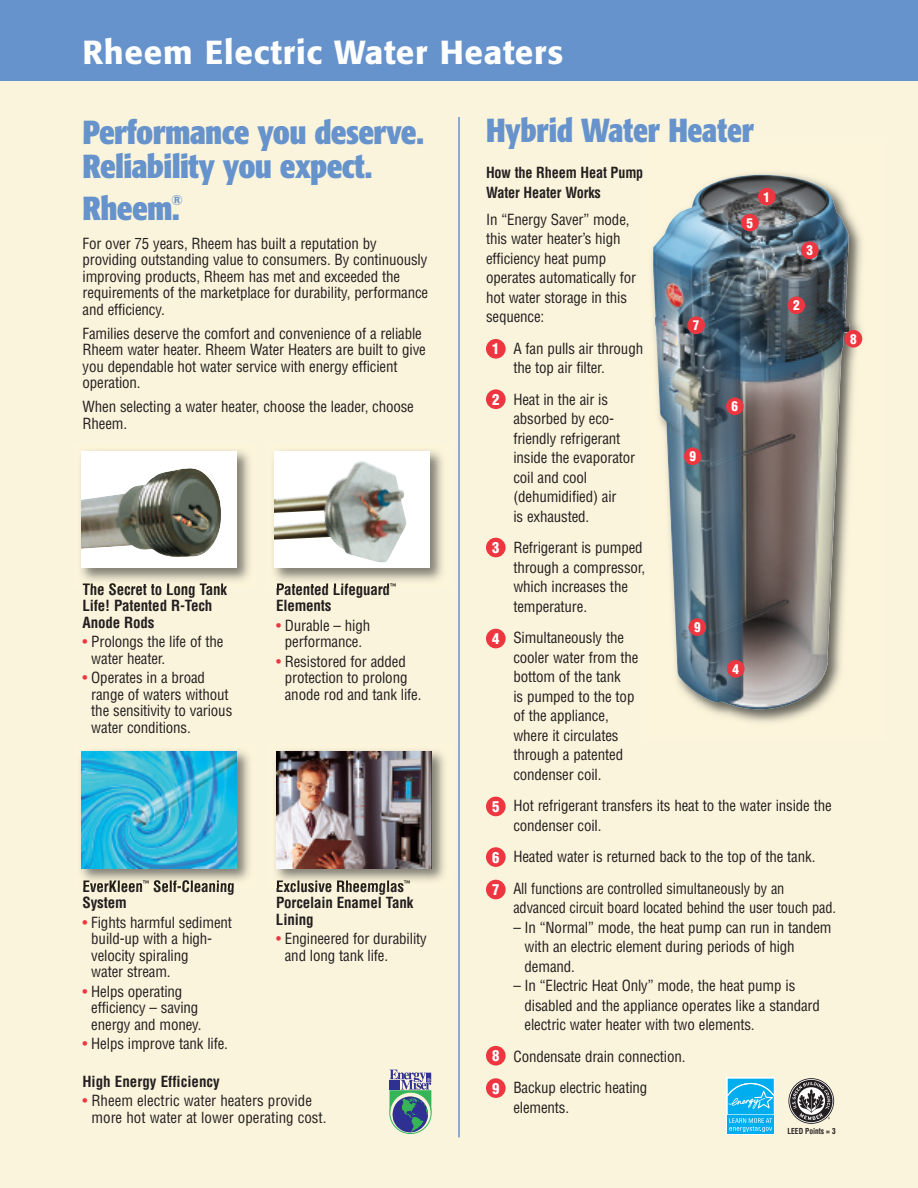
<style>
.page{position:relative;width:918px;height:1188px;background:#fff}
.page>*{position:absolute;margin:0;border:0;box-sizing:border-box;transform-origin:0 0}
.t1{font:700 condensed 33px/34.5px "Formata";letter-spacing:-.02em;color:#6793cd}
.t2{font:500 33px "Formata";letter-spacing:.025em;color:#fff}
.t3{font:700 condensed 33px "Formata";letter-spacing:-.02em;color:#6793cd;scale:.95 1}
.t4{font:condensed 15px/19.5px "Helvetica";letter-spacing:-.01em;color:#231f20}
.t5{font:700 condensed 15px/16.5px "Helvetica";letter-spacing:-.01em;color:#231f20}
.t6{font:condensed 15px "Helvetica";letter-spacing:-.01em;color:#231f20;scale:.96 1}
.t7{font:700 condensed 15px/19.5px "Helvetica";letter-spacing:-.01em;color:#231f20;scale:.95 1}
.t8{font:900 condensed 14.7px "Helvetica";color:#fff}
.t9{font:700 condensed 14.25px "Formata";color:#6793cd}
.t10{font:900 condensed 13.2px "Helvetica";color:#fff}
.t11{font:700 condensed 8.1px "Helvetica";color:#231f20;scale:.92 1}
.s1{color:#ee3640}
</style>
<div class="page">
<div style="left:0;top:73px;width:918px;height:1115px;background:#fbf4dc"></div>
<img style="left:652px;top:173px;width:211px;height:549px">
<img style="left:653px;top:175px;width:197px;height:534px">
<img style="left:81px;top:451px;width:169px;height:136px">
<img style="left:83px;top:583px;width:112px;height:4px">
<div style="left:81px;top:452px;width:156px;height:116px;background:#fff"></div>
<img style="left:81px;top:468px;width:140px;height:89px">
<img style="left:274px;top:451px;width:169px;height:136px">
<img style="left:277px;top:584px;width:100px;height:3px">
<svg style="left:390px;top:583px;width:6px;height:3px"></svg>
<div style="left:274px;top:452px;width:156px;height:116px;background:#fff"></div>
<img style="left:274px;top:461px;width:132px;height:101px">
<img style="left:81px;top:751px;width:169px;height:136px">
<img style="left:83px;top:881px;width:59px;height:6px">
<svg style="left:143px;top:880px;width:6px;height:3px"></svg>
<img style="left:154px;top:880px;width:80px;height:7px">
<img style="left:81px;top:752px;width:156px;height:116px">
<img style="left:276px;top:751px;width:169px;height:136px">
<img style="left:277px;top:881px;width:108px;height:6px">
<svg style="left:404px;top:880px;width:6px;height:3px"></svg>
<img style="left:276px;top:752px;width:156px;height:116px">
<div style="left:0;top:0;width:918px;height:81px;background:#6793cd"></div>
<svg style="left:390px;top:1070px;width:41px;height:62px"></svg>
<div style="left:390px;top:1092px;width:41px;height:42px;border:1px solid #36b558;border-radius:50%"></div>
<svg style="left:726px;top:1077px;width:49px;height:58px"></svg>
<div style="left:728px;top:1115px;width:46px;height:19px;background:#00aeef"></div>
<svg style="left:728px;top:1079px;width:46px;height:53px"></svg>
<hr style="left:458px;top:117px;width:2px;height:1020px;background:#6793cd">
<div style="left:486px;top:339px;width:20px;height:20px;background:#ee3640;border-radius:50%"></div>
<div style="left:486px;top:389px;width:20px;height:20px;background:#ee3640;border-radius:50%"></div>
<div style="left:486px;top:538px;width:20px;height:19px;background:#ee3640;border-radius:50%"></div>
<div style="left:486px;top:629px;width:20px;height:19px;background:#ee3640;border-radius:50%"></div>
<div style="left:486px;top:797px;width:20px;height:19px;background:#ee3640;border-radius:50%"></div>
<div style="left:486px;top:847px;width:20px;height:20px;background:#ee3640;border-radius:50%"></div>
<div style="left:486px;top:880px;width:20px;height:19px;background:#ee3640;border-radius:50%"></div>
<div style="left:486px;top:1046px;width:20px;height:20px;background:#ee3640;border-radius:50%"></div>
<div style="left:486px;top:1078px;width:20px;height:20px;background:#ee3640;border-radius:50%"></div>
<div style="left:758px;top:188px;width:18px;height:17px;background:#ee3640;border-radius:50%"></div>
<div style="left:788px;top:297px;width:17px;height:17px;background:#ee3640;border-radius:50%"></div>
<div style="left:845px;top:330px;width:17px;height:18px;background:#ee3640;border-radius:50%"></div>
<div style="left:801px;top:242px;width:18px;height:17px;background:#ee3640;border-radius:50%"></div>
<div style="left:727px;top:660px;width:18px;height:18px;background:#ee3640;border-radius:50%"></div>
<div style="left:741px;top:214px;width:18px;height:17px;background:#ee3640;border-radius:50%"></div>
<div style="left:726px;top:398px;width:18px;height:17px;background:#ee3640;border-radius:50%"></div>
<div style="left:687px;top:316px;width:18px;height:18px;background:#ee3640;border-radius:50%"></div>
<div style="left:688px;top:618px;width:18px;height:18px;background:#ee3640;border-radius:50%"></div>
<div style="left:684px;top:447px;width:18px;height:18px;background:#ee3640;border-radius:50%"></div>
<svg style="left:788px;top:1078px;width:46px;height:46px"></svg>
<h1 class="t2" style="left:82px;top:38px;width:482px">Rheem Electric Water Heaters</h1>
<h1 class="t1" style="left:82px;top:118px;width:343px">Performance you deserve.<br>Reliability you expect.</h1>
<h1 class="t1" style="left:82px;top:194px;width:99px">Rheem.</h1>
<p class="t9" style="left:171px;top:194px;width:13px">®</p>
<p class="t4" style="left:82px;top:235px;width:347px;line-height:16.5px">For over 75 years, Rheem has built a reputation by providing outstanding value to consumers. By continuously improving products, Rheem has met and exceeded the requirements of the marketplace for durability, performance and efficiency.</p>
<p class="t4" style="left:82px;top:325px;width:345px;line-height:16.5px">Families deserve the comfort and convenience of a reliable Rheem water heater. Rheem Water Heaters are built to give you dependable hot water service with energy efficient operation.</p>
<p class="t4" style="left:82px;top:399px;width:333px;line-height:16.5px">When selecting a water heater, choose the leader, choose<br>Rheem.</p>
<p class="t5" style="left:82px;top:581px;width:146px">The Secret to Long Tank<br>Life! Patented R-Tech<br>Anode Rods</p>
<p class="t4" style="left:91px;top:634px;width:134px;line-height:16.5px;text-indent:-9px"><span class="s1">•</span> Prolongs the life of the water heater.</p>
<p class="t4" style="left:91px;top:670px;width:143px;line-height:16.5px;text-indent:-9px"><span class="s1">•</span> Operates in a broad range of waters without the sensitivity to various water conditions.</p>
<p class="t5" style="left:276px;top:581px;width:122px">Patented Lifeguard<sup>™<br></sup>Elements</p>
<p class="t4" style="left:276px;top:617px;width:96px;line-height:16.5px;text-align:center"><span class="s1">•</span> Durable – high performance.</p>
<p class="t4" style="left:285px;top:653px;width:138px;line-height:16.5px;text-indent:-9px"><span class="s1">•</span> Resistored for added protection to prolong anode rod and tank life.</p>
<p class="t5" style="left:82px;top:878px;width:154px">EverKleen<sup>™</sup> Self-Cleaning<br>System</p>
<p class="t4" style="left:91px;top:914px;width:142px;line-height:16.5px;text-indent:-9px"><span class="s1">•</span> Fights harmful sediment build-up with a high&shy;velocity spiraling<br>water stream.</p>
<p class="t4" style="left:91px;top:983px;width:112px;line-height:16.5px;text-indent:-9px"><span class="s1">•</span> Helps operating efficiency – saving energy and money.</p>
<p class="t4" style="left:82px;top:1034px;width:147px"><span class="s1">•</span> Helps improve tank life.</p>
<p class="t5" style="left:276px;top:878px;width:139px">Exclusive Rheemglas<sup>™<br></sup>Porcelain Enamel Tank<br>Lining</p>
<p class="t4" style="left:285px;top:931px;width:144px;line-height:16.5px;text-indent:-9px"><span class="s1">•</span> Engineered for durability and long tank life.</p>
<p class="t5" style="left:82px;top:1073px;width:139px">High Energy Efficiency</p>
<p class="t4" style="left:92px;top:1093px;width:237px;line-height:16.5px;text-indent:-9px"><span class="s1">•</span> Rheem electric water heaters provide more hot water at lower operating cost.</p>
<h1 class="t3" style="left:486px;top:117px;width:284px">Hybrid Water Heater</h1>
<p class="t7" style="left:486px;top:163px;width:167px">How the Rheem Heat Pump<br>Water Heater Works</p>
<p class="t4" style="left:486px;top:210px;width:152px">In “Energy Saver” mode, this water heater’s high efficiency heat pump operates automatically for hot water storage in this sequence:</p>
<p class="t4" style="left:513px;top:339px;width:131px">A fan pulls air through the top air filter.</p>
<p class="t4" style="left:513px;top:390px;width:123px">Heat in the air is absorbed by eco&shy;friendly refrigerant inside the evaporator coil and cool (dehumidified) air<br>is exhausted.</p>
<p class="t4" style="left:513px;top:538px;width:133px">Refrigerant is pumped through a compressor, which increases the temperature.</p>
<p class="t4" style="left:513px;top:628px;width:127px">Simultaneously the cooler water from the bottom of the tank<br>is pumped to the top of the appliance, where it circulates through a patented condenser coil.</p>
<p class="t4" style="left:513px;top:796px;width:320px">Hot refrigerant transfers its heat to the water inside the condenser coil.</p>
<p class="t4" style="left:513px;top:841px;width:304px;line-height:31.5px">Heated water is returned back to the top of the tank.<br>All functions are controlled simultaneously by an</p>
<p class="t6" style="left:513px;top:899px;width:338px">advanced circuit board located behind the user touch pad.</p>
<p class="t4" style="left:525px;top:918px;width:308px;text-indent:-11px">– In “Normal” mode, the heat pump can run in tandem with an electric element during periods of high demand.</p>
<p class="t4" style="left:525px;top:976px;width:297px;text-indent:-11px">– In “Electric Heat Only” mode, the heat pump is disabled and the appliance operates like a standard electric water heater with two elements.</p>
<p class="t4" style="left:513px;top:1041px;width:174px;line-height:31.5px">Condensate drain connection.<br>Backup electric heating</p>
<p class="t4" style="left:513px;top:1098px;width:57px">elements.</p>
<p class="t10" style="left:764px;top:189px;width:8px">1</p>
<p class="t10" style="left:747px;top:215px;width:8px">5</p>
<p class="t10" style="left:807px;top:243px;width:8px">3</p>
<p class="t10" style="left:793px;top:298px;width:8px">2</p>
<p class="t10" style="left:693px;top:318px;width:8px">7</p>
<p class="t8" style="left:492px;top:341px;width:9px">1</p>
<p class="t8" style="left:492px;top:391px;width:9px">2</p>
<p class="t10" style="left:732px;top:399px;width:8px">6</p>
<p class="t10" style="left:690px;top:449px;width:8px">9</p>
<p class="t8" style="left:492px;top:539px;width:9px">3</p>
<p class="t10" style="left:694px;top:620px;width:8px">9</p>
<p class="t8" style="left:492px;top:630px;width:9px">4</p>
<p class="t10" style="left:733px;top:661px;width:8px">4</p>
<p class="t8" style="left:492px;top:798px;width:9px">5</p>
<p class="t8" style="left:492px;top:849px;width:9px">6</p>
<p class="t8" style="left:492px;top:881px;width:9px">7</p>
<p class="t8" style="left:492px;top:1047px;width:9px">8</p>
<p class="t8" style="left:492px;top:1080px;width:9px">9</p>
<p class="t11" style="left:788px;top:1127px;width:54px">LEED Points = 3</p>
<p class="t10" style="left:850px;top:331px;width:8px">8</p>
</div>
